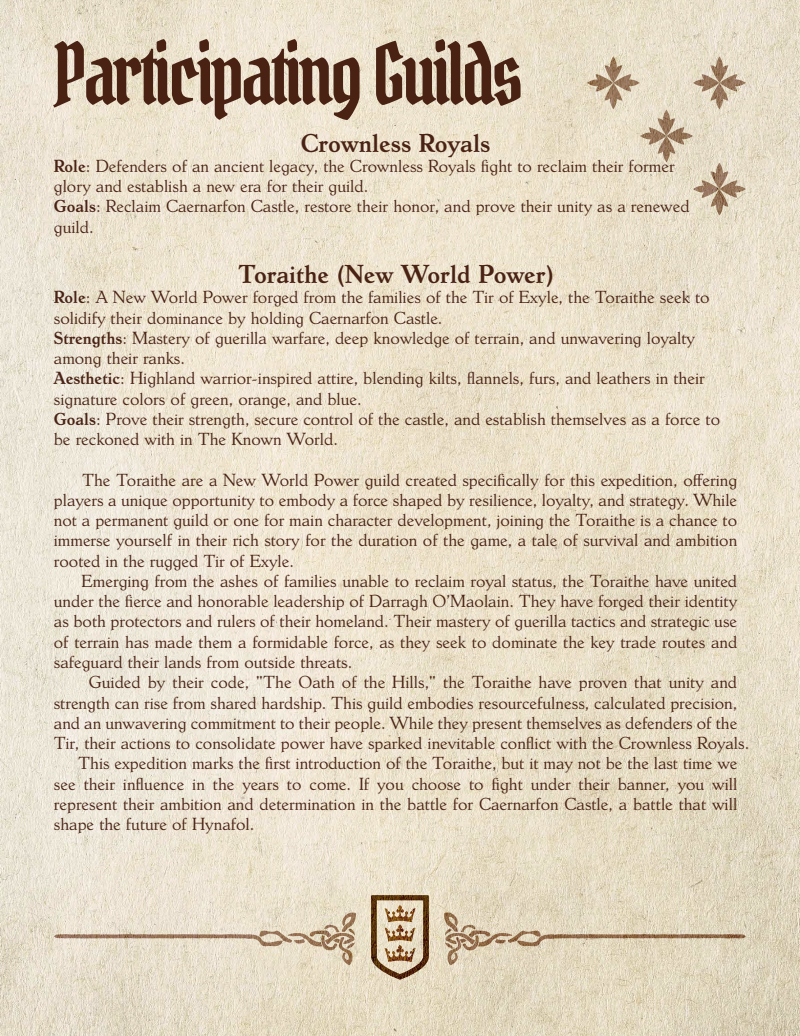
<style>
.page{position:relative;width:800px;height:1036px;background:#fff}
.page>*{position:absolute;margin:0;border:0;box-sizing:border-box;transform-origin:0 0}
.t1{font:83.31px "Pirata One";letter-spacing:-.04em;color:#492214;scale:.94 1}
.t2{font:700 25px "Dutch Mediaeval Pro";color:#492214}
.t3{font:16.88px/20.2px "Dutch Mediaeval Pro";color:#492214}
.s1{font-weight:700}
</style>
<div class="page">
<img style="left:0;top:0;width:800px;height:1035px">
<svg style="left:587px;top:56px;width:159px;height:159px"></svg>
<svg style="left:371px;top:895px;width:58px;height:84px"></svg>
<svg style="left:444px;top:912px;width:302px;height:53px"></svg>
<svg style="left:54px;top:912px;width:303px;height:53px"></svg>
<h1 class="t1" style="left:54px;top:21px;width:501px">Participating Guilds</h1>
<h2 class="t2" style="left:301px;top:128px;width:191px">Crownless Royals</h2>
<p class="t3" style="left:54px;top:156px;width:637px"><span class="s1">Role</span>: Defenders of an ancient legacy, the Crownless Royals fight to reclaim their former glory and establish a new era for their guild.<br><span class="s1">Goals</span>: Reclaim Caernarfon Castle, restore their honor, and prove their unity as a renewed guild.</p>
<h2 class="t2" style="left:238px;top:260px;width:317px">Toraithe (New World Power)</h2>
<p class="t3" style="left:54px;top:287px;width:668px"><span class="s1">Role</span>: A New World Power forged from the families of the Tir of Exyle, the Toraithe seek to solidify their dominance by holding Caernarfon Castle.<br><span class="s1">Strengths</span>: Mastery of guerilla warfare, deep knowledge of terrain, and unwavering loyalty among their ranks.<br><span class="s1">Aesthetic</span>: Highland warrior-inspired attire, blending kilts, flannels, furs, and leathers in their signature colors of green, orange, and blue.<br><span class="s1">Goals</span>: Prove their strength, secure control of the castle, and establish themselves as a force to be reckoned with in The Known World.</p>
<p class="t3" style="left:54px;top:469px;width:685px;text-align:justify;text-indent:28px">The Toraithe are a New World Power guild created specifically for this expedition, offering players a unique opportunity to embody a force shaped by resilience, loyalty, and strategy. While not a permanent guild or one for main character development, joining the Toraithe is a chance to immerse yourself in their rich story for the duration of the game, a tale of survival and ambition rooted in the rugged Tir of Exyle.</p>
<p class="t3" style="left:54px;top:570px;width:685px;text-align:justify;text-indent:28px">Emerging from the ashes of families unable to reclaim royal status, the Toraithe have united under the fierce and honorable leadership of Darragh O’Maolain. They have forged their identity as both protectors and rulers of their homeland. Their mastery of guerilla tactics and strategic use of terrain has made them a formidable force, as they seek to dominate the key trade routes and safeguard their lands from outside threats.</p>
<p class="t3" style="left:89px;top:672px;width:650px">Guided by their code, "The Oath of the Hills," the Toraithe have proven that unity and</p>
<p class="t3" style="left:54px;top:692px;width:685px">strength can rise from shared hardship. This guild embodies resourcefulness, calculated precision,</p>
<p class="t3" style="left:54px;top:712px;width:685px">and an unwavering commitment to their people. While they present themselves as defenders of the</p>
<p class="t3" style="left:54px;top:732px;width:697px">Tir, their actions to consolidate power have sparked inevitable conflict with the Crownless Royals.</p>
<p class="t3" style="left:78px;top:753px;width:661px">This expedition marks the first introduction of the Toraithe, but it may not be the last time we</p>
<p class="t3" style="left:54px;top:773px;width:685px">see their influence in the years to come. If you choose to fight under their banner, you will</p>
<p class="t3" style="left:54px;top:793px;width:685px">represent their ambition and determination in the battle for Caernarfon Castle, a battle that will</p>
<p class="t3" style="left:54px;top:813px;width:202px">shape the future of Hynafol.</p>
</div>
